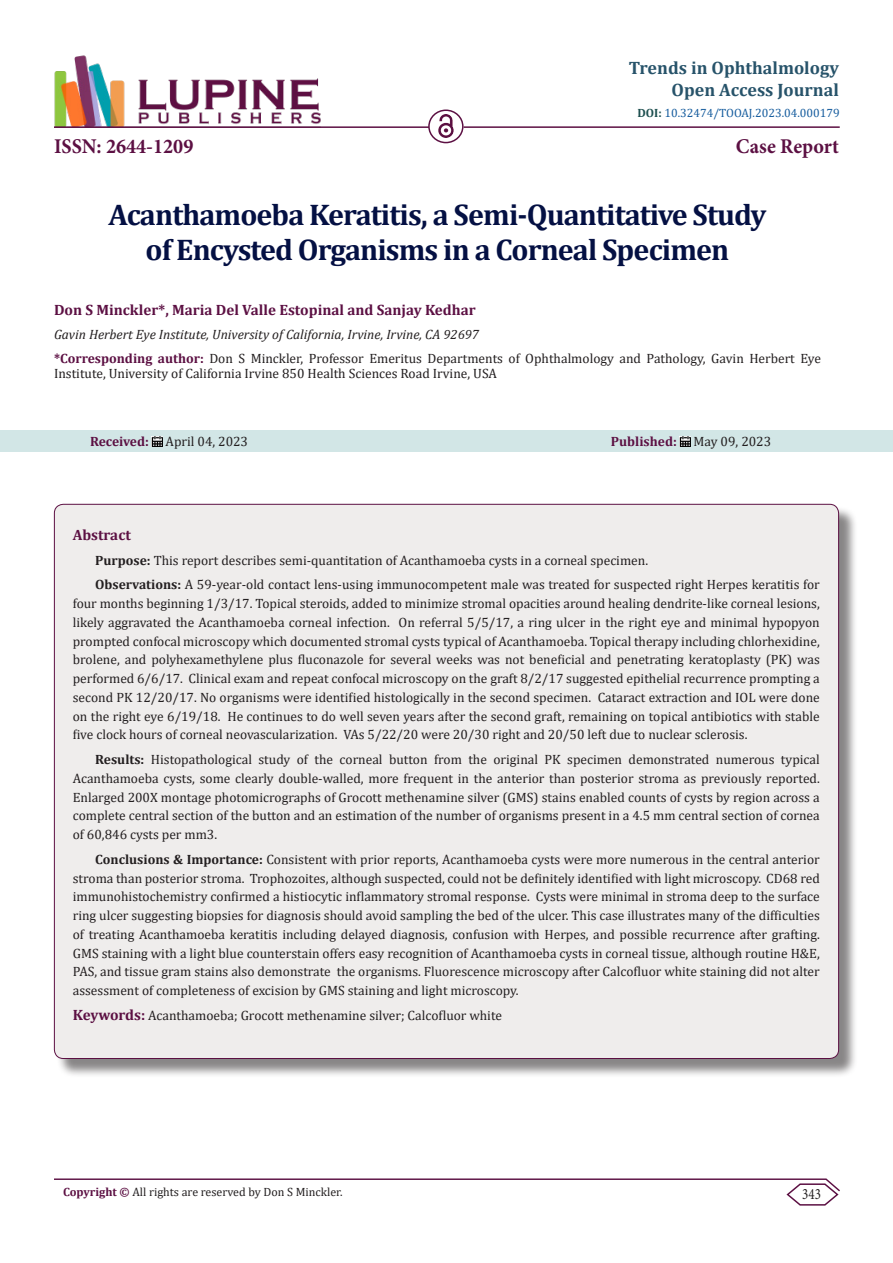
<style>
.page{position:relative;width:893px;height:1263px;background:#fff}
.page>*{position:absolute;margin:0;border:0;box-sizing:border-box;transform-origin:0 0}
.t1{font:700 30px "Cambria";letter-spacing:-.03em;color:#041043}
.t2{font:700 21px "Minion Pro";color:#5c1043;scale:.96 1}
.t3{font:700 18px "Cambria";color:#27536a}
.t4{font:15.75px "Minion Pro";color:#231f20;scale:.83 1}
.t5{font:700 15px "Cambria";color:#5c1043}
.t6{font:13.5px/18.8px "Cambria";color:#231f20;text-align:justify}
.t7{font:italic 13.5px "Cambria";color:#231f20}
.t8{font:700 13.5px "Cambria";color:#5c1043}
.t9{font:12px "Cambria";color:#231f20}
.t10{font:12px "Cambria";color:#175d9e}
.s1{font-weight:700;color:#1e5050}
.s2{font-weight:700;color:#5c1043}
.s3{font-weight:400;color:#231f20}
.s4{font-weight:700}
.s5{font-weight:700;font-size:15px;color:#5c1043}
</style>
<div class="page">
<img style="left:54px;top:55px;width:267px;height:71px">
<hr style="left:54px;top:126px;width:375px;height:2px;background:#5c1043">
<img style="left:438px;top:115px;width:15px;height:23px">
<div style="left:428px;top:109px;width:36px;height:34px;border:2px solid #5c1043;border-radius:50%"></div>
<hr style="left:464px;top:126px;width:376px;height:2px;background:#5c1043">
<hr style="left:54px;top:1178px;width:772px;height:2px;background:#5c1043">
<svg style="left:785px;top:1178px;width:55px;height:28px"></svg>
<div style="left:0;top:431px;width:893px;height:21px;background:#d2e6e6"></div>
<svg style="left:152px;top:436px;width:11px;height:11px"></svg>
<svg style="left:680px;top:436px;width:10px;height:11px"></svg>
<div style="left:56px;top:506px;width:802px;height:571px;background:#231f20;opacity:.54"></div>
<div style="left:54px;top:504px;width:785px;height:554px;background:#efedec;border-radius:9px"></div>
<p class="t2" style="left:54px;top:131px;width:147px">ISSN: 2644-1209</p>
<p class="t3" style="left:629px;top:55px;width:212px">Trends in Ophthalmology</p>
<p class="t3" style="left:672px;top:77px;width:169px">Open Access Journal</p>
<p class="t2" style="left:736px;top:131px;width:109px">Case Report</p>
<p class="t10" style="left:637px;top:106px;width:204px"><span class="s1">DOI:</span> 10.32474/TOOAJ.2023.04.000179</p>
<p class="t1" style="left:109px;top:194px;width:659px">Acanthamoeba Keratitis, a Semi-Quantitative Study</p>
<p class="t1" style="left:146px;top:228px;width:585px">of Encysted Organisms in a Corneal Specimen</p>
<p class="t5" style="left:54px;top:299px;width:423px">Don S Minckler*, Maria Del Valle Estopinal and Sanjay Kedhar</p>
<p class="t7" style="left:54px;top:324px;width:427px">Gavin Herbert Eye Institute, University of California, Irvine, Irvine, CA 92697</p>
<p class="t6" style="left:54px;top:350px;width:768px;line-height:15px"><span class="s2">*Corresponding author:</span> Don S Minckler, Professor Emeritus Departments of Ophthalmology and Pathology, Gavin Herbert Eye<br>Institute, University of California Irvine 850 Health Sciences Road Irvine, USA</p>
<p class="t6" style="left:90px;top:431px;width:160px"><span class="s2">Received:</span> April 04, 2023</p>
<p class="t8" style="left:611px;top:431px;width:162px">Published: <span class="s3">May 09, 2023</span></p>
<p class="t5" style="left:73px;top:524px;width:60px">Abstract</p>
<p class="t6" style="left:95px;top:551px;width:554px"><span class="s4">Purpose:</span> This report describes semi-quantitation of Acanthamoeba cysts in a corneal specimen.</p>
<p class="t6" style="left:73px;top:575px;width:749px;text-indent:22px"><span class="s4">Observations:</span> A 59-year-old contact lens-using immunocompetent male was treated for suspected right Herpes keratitis for four months beginning 1/3/17. Topical steroids, added to minimize stromal opacities around healing dendrite-like corneal lesions, likely aggravated the Acanthamoeba corneal infection. On referral 5/5/17, a ring ulcer in the right eye and minimal hypopyon prompted confocal microscopy which documented stromal cysts typical of Acanthamoeba. Topical therapy including chlorhexidine, brolene, and polyhexamethylene plus fluconazole for several weeks was not beneficial and penetrating keratoplasty (PK) was performed 6/6/17. Clinical exam and repeat confocal microscopy on the graft 8/2/17 suggested epithelial recurrence prompting a second PK 12/20/17. No organisms were identified histologically in the second specimen. Cataract extraction and IOL were done on the right eye 6/19/18. He continues to do well seven years after the second graft, remaining on topical antibiotics with stable five clock hours of corneal neovascularization. VAs 5/22/20 were 20/30 right and 20/50 left due to nuclear sclerosis.</p>
<p class="t6" style="left:73px;top:750px;width:749px;text-indent:22px"><span class="s4">Results:</span> Histopathological study of the corneal button from the original PK specimen demonstrated numerous typical Acanthamoeba cysts, some clearly double-walled, more frequent in the anterior than posterior stroma as previously reported.<br>Enlarged 200X montage photomicrographs of Grocott methenamine silver (GMS) stains enabled counts of cysts by region across a complete central section of the button and an estimation of the number of organisms present in a 4.5 mm central section of cornea of 60,846 cysts per mm3.</p>
<p class="t6" style="left:73px;top:850px;width:749px;text-indent:22px"><span class="s4">Conclusions &amp; Importance:</span> Consistent with prior reports, Acanthamoeba cysts were more numerous in the central anterior stroma than posterior stroma. Trophozoites, although suspected, could not be definitely identified with light microscopy. CD68 red immunohistochemistry confirmed a histiocytic inflammatory stromal response. Cysts were minimal in stroma deep to the surface ring ulcer suggesting biopsies for diagnosis should avoid sampling the bed of the ulcer. This case illustrates many of the difficulties of treating Acanthamoeba keratitis including delayed diagnosis, confusion with Herpes, and possible recurrence after grafting.<br>GMS staining with a light blue counterstain offers easy recognition of Acanthamoeba cysts in corneal tissue, although routine H&amp;E, PAS, and tissue gram stains also demonstrate the organisms. Fluorescence microscopy after Calcofluor white staining did not alter assessment of completeness of excision by GMS staining and light microscopy.</p>
<p class="t6" style="left:73px;top:1006px;width:431px"><span class="s5">Keywords:</span> Acanthamoeba; Grocott methenamine silver; Calcofluor white</p>
<p class="t9" style="left:63px;top:1185px;width:281px"><span class="s2">Copyright ©</span> All rights are reserved by Don S Minckler.</p>
<p class="t4" style="left:802px;top:1184px;width:24px">343</p>
</div>
